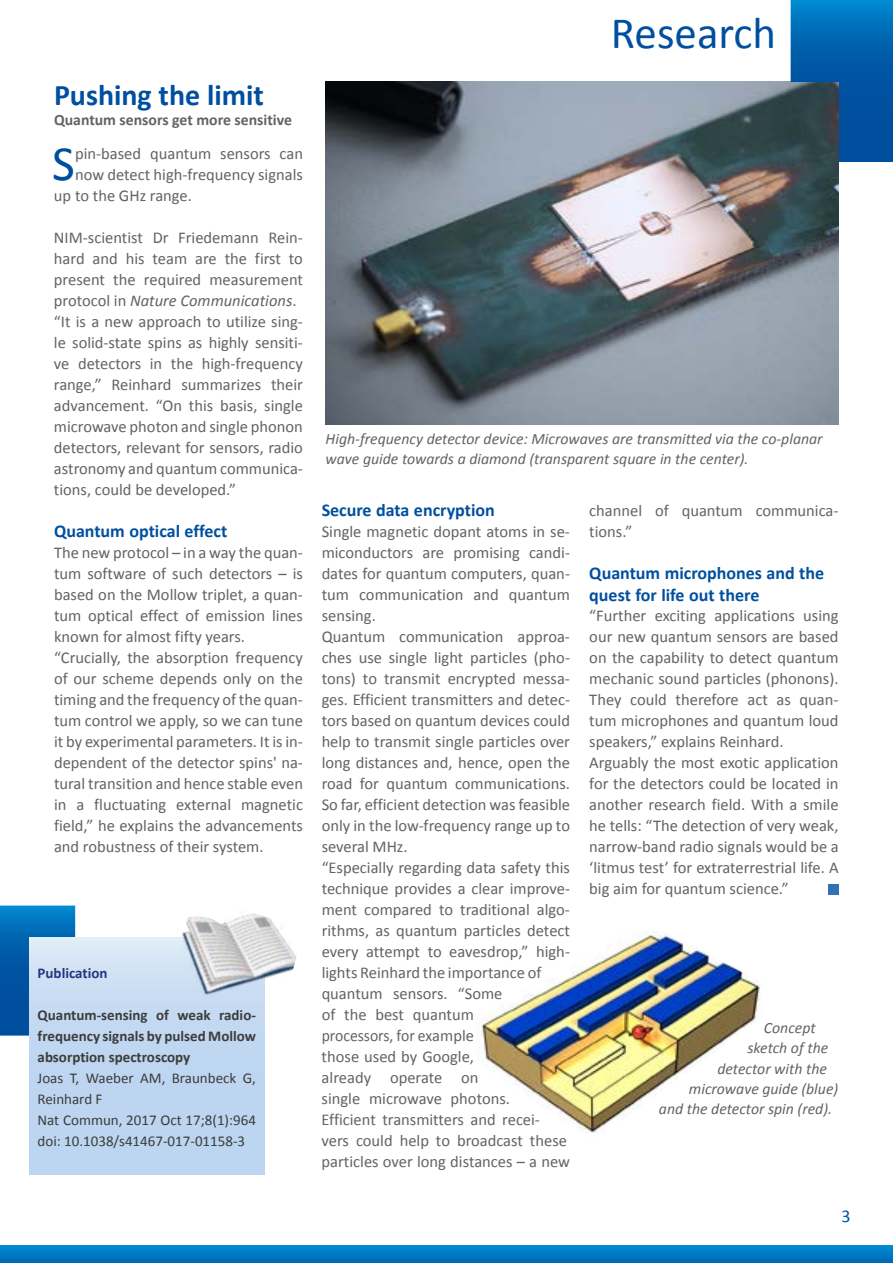
<style>
.page{position:relative;width:893px;height:1263px;background:#fff}
.page>*{position:absolute;margin:0;border:0;box-sizing:border-box;transform-origin:0 0}
.t1{font:49.65px "Calibri";color:#004f9f}
.t2{font:45px "Calibri";color:#004f9f}
.t3{font:700 30px "Calibri";color:#004f9f}
.t4{font:700 18px/21.6px "Calibri";color:#004f9f}
.t5{font:18px "Calibri";color:#004f9f}
.t6{font:16.5px/21px "Calibri";color:#646363}
.t7{font:italic 15.75px/20.2px "Calibri";color:#646363}
.t8{font:700 15.75px "Calibri";color:#646363}
.t9{font:15px/21px "Calibri";color:#3c3c3b}
.t10{font:700 15px/21px "Calibri";color:#3c3c3b;text-align:justify}
.t11{font:700 15px "Calibri";color:#283583}
.s1{font-style:italic}
</style>
<div class="page">
<div style="left:828px;top:884px;width:10px;height:10px;background:#3372b2"></div>
<svg style="left:0;top:905px;width:75px;height:130px;background:#0264b0"></svg>
<div style="left:29px;top:937px;width:235px;height:238px;background:linear-gradient(to bottom,#d3e4f5,#b5d0ef)"></div>
<img style="left:163px;top:912px;width:134px;height:90px">
<img style="left:326px;top:82px;width:513px;height:342px">
<img style="left:475px;top:931px;width:287px;height:202px">
<svg style="left:791px;top:0;width:102px;height:162px;background:#0b5995"></svg>
<svg style="left:0;top:1246px;width:893px;height:17px;background:#0079c2"></svg>
<h3 class="t3" style="left:54px;top:75px;width:211px">Pushing the limit</h3>
<p class="t8" style="left:54px;top:110px;width:239px">Quantum sensors get more sensitive</p>
<h1 class="t1" style="left:52px;top:132px;width:24px">S</h1>
<p class="t6" style="left:75px;top:143px;width:229px">pin-based quantum sensors can</p>
<p class="t6" style="left:75px;top:164px;width:229px">now detect high-frequency signals</p>
<p class="t6" style="left:54px;top:185px;width:139px">up to the GHz range.</p>
<p class="t6" style="left:54px;top:227px;width:251px">NIM-scientist Dr Friedemann Rein&shy;hard and his team are the first to present the required measurement protocol in <span class="s1">Nature Communications</span>. “It is a new approach to utilize sing&shy;le solid-state spins as highly sensiti&shy;ve detectors in the high-frequency range,” Reinhard summarizes their advancement. “On this basis, single microwave photon and single phonon detectors, relevant for sensors, radio astronomy and quantum communica&shy;tions, could be developed.”</p>
<p class="t4" style="left:54px;top:520px;width:175px">Quantum optical effect</p>
<p class="t6" style="left:54px;top:542px;width:251px">The new protocol – in a way the quan&shy;tum software of such detectors – is based on the Mollow triplet, a quan&shy;tum optical effect of emission lines known for almost fifty years. “Crucially, the absorption frequency of our scheme depends only on the timing and the frequency of the quan&shy;tum control we apply, so we can tune it by experimental parameters. It is in&shy;dependent of the detector spins' na&shy;tural transition and hence stable even in a fluctuating external magnetic field,” he explains the advancements and robustness of their system.</p>
<p class="t11" style="left:38px;top:964px;width:71px">Publication</p>
<p class="t10" style="left:38px;top:1005px;width:220px">Quantum-sensing of weak radio&shy;frequency signals by pulsed Mollow absorption spectroscopy</p>
<p class="t9" style="left:38px;top:1068px;width:220px">Joas T, Waeber AM, Braunbeck G,<br>Reinhard F<br>Nat Commun, 2017 Oct 17;8(1):964 doi: 10.1038/s41467-017-01158-3</p>
<h2 class="t2" style="left:611px;top:5px;width:167px">Research</h2>
<p class="t7" style="left:326px;top:428px;width:499px">High-frequency detector device: Microwaves are transmitted via the co-planar wave guide towards a diamond (transparent square in the center).</p>
<p class="t4" style="left:322px;top:499px;width:175px">Secure data encryption</p>
<p class="t6" style="left:322px;top:521px;width:250px">Single magnetic dopant atoms in se&shy;miconductors are promising candi&shy;dates for quantum computers, quan&shy;tum communication and quantum sensing.<br>Quantum communication approa&shy;ches use single light particles (pho&shy;tons) to transmit encrypted messa&shy;ges. Efficient transmitters and detec&shy;tors based on quantum devices could help to transmit single particles over long distances and, hence, open the road for quantum communications.<br>So far, efficient detection was feasible only in the low-frequency range up to several MHz.<br>“Especially regarding data safety this technique provides a clear improve&shy;ment compared to traditional algo&shy;rithms, as quantum particles detect every attempt to eavesdrop,” high&shy;lights Reinhard the importance of quantum sensors. “Some<br>of the best quantum<br>processors, for example<br>those used by Google,<br>already operate on<br>single microwave photons.<br>Efficient transmitters and recei&shy;vers could help to broadcast these particles over long distances – a new</p>
<p class="t6" style="left:589px;top:500px;width:251px">channel of quantum communica&shy;tions.”</p>
<p class="t4" style="left:589px;top:562px;width:236px">Quantum microphones and the quest for life out there</p>
<p class="t6" style="left:589px;top:605px;width:251px">“Further exciting applications using our new quantum sensors are based on the capability to detect quantum mechanic sound particles (phonons).<br>They could therefore act as quan&shy;tum microphones and quantum loud speakers,” explains Reinhard.<br>Arguably the most exotic application for the detectors could be located in another research field. With a smile he tells: “The detection of very weak, narrow-band radio signals would be a ‘litmus test’ for extraterrestrial life. A big aim for quantum science.”</p>
<p class="t7" style="left:764px;top:1017px;width:53px">Concept</p>
<p class="t7" style="left:747px;top:1037px;width:82px">sketch of the</p>
<p class="t7" style="left:717px;top:1057px;width:111px">detector with the</p>
<p class="t7" style="left:689px;top:1078px;width:151px">microwave guide (blue)</p>
<p class="t7" style="left:659px;top:1098px;width:175px">and the detector spin (red).</p>
<p class="t5" style="left:842px;top:1205px;width:11px">3</p>
</div>
